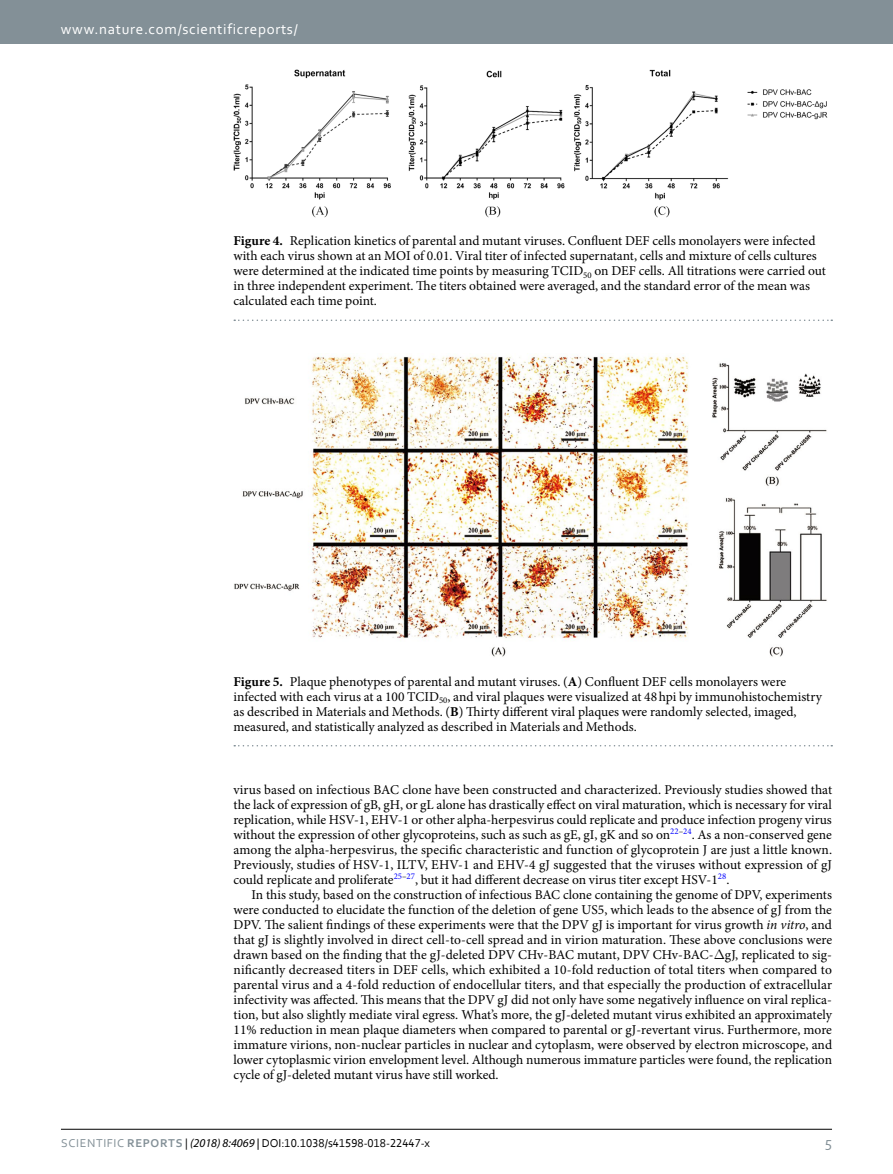
<style>
.page{position:relative;width:893px;height:1174px;background:#fff}
.page>*{position:absolute;margin:0;border:0;box-sizing:border-box;transform-origin:0 0}
.t1{font:15px "Corbel 2";letter-spacing:.045em;color:#fff}
.t2{font:15px "Corbel 2";color:#839097}
.t3{font:13.5px/15px "Minion Pro";color:#000;text-align:justify}
.t4{font:12px "Corbel";color:#000}
.s1{font-weight:700}
.s2{font-style:italic}
.s3{font-family:"Corbel 2";color:#839097}
.s4{font-family:"Corbel Bold 2";color:#839097}
.s5{font-family:"Corbel 2"}
.s6{font-family:"Myriad Pro";font-style:italic}
</style>
<div class="page">
<div style="left:0;top:0;width:893px;height:43px;background:#839097"></div>
<hr style="left:61px;top:1129px;width:771px;height:1px;background:#000">
<img style="left:233px;top:70px;width:594px;height:147px">
<svg style="left:234px;top:319px;width:598px;height:2px"></svg>
<img style="left:234px;top:354px;width:593px;height:303px">
<svg style="left:234px;top:745px;width:598px;height:1px"></svg>
<p class="t1" style="left:61px;top:19px;width:238px">www.nature.com/scientificreports/</p>
<p class="t3" style="left:233px;top:233px;width:594px;text-align:left"><span class="s1">Figure 4.</span> Replication kinetics of parental and mutant viruses. Confluent DEF cells monolayers were infected with each virus shown at an MOI of 0.01. Viral titer of infected supernatant, cells and mixture of cells cultures were determined at the indicated time points by measuring TCID<sub>50</sub> on DEF cells. All titrations were carried out in three independent experiment. The titers obtained were averaged, and the standard error of the mean was calculated each time point.</p>
<p class="t3" style="left:233px;top:674px;width:590px;text-align:left"><span class="s1">Figure 5.</span> Plaque phenotypes of parental and mutant viruses. (<span class="s1">A</span>) Confluent DEF cells monolayers were infected with each virus at a 100 TCID<sub>50</sub>, and viral plaques were visualized at 48hpi by immunohistochemistry as described in Materials and Methods. (<span class="s1">B</span>) Thirty different viral plaques were randomly selected, imaged, measured, and statistically analyzed as described in Materials and Methods.</p>
<p class="t3" style="left:233px;top:782px;width:600px">virus based on infectious BAC clone have been constructed and characterized. Previously studies showed that the lack of expression of gB, gH, or gL alone has drastically effect on viral maturation, which is necessary for viral replication, while HSV-1, EHV-1 or other alpha-herpesvirus could replicate and produce infection progeny virus without the expression of other glycoproteins, such as such as gE, gI, gK and so on<sup>22</sup><sup>–</sup><sup>24</sup>. As a non-conserved gene among the alpha-herpesvirus, the specific characteristic and function of glycoprotein J are just a little known.<br>Previously, studies of HSV-1, ILTV, EHV-1 and EHV-4 gJ suggested that the viruses without expression of gJ could replicate and proliferate<sup>25</sup><sup>–</sup><sup>27</sup>, but it had different decrease on virus titer except HSV-1<sup>28</sup>.</p>
<p class="t3" style="left:233px;top:887px;width:600px;text-indent:18px">In this study, based on the construction of infectious BAC clone containing the genome of DPV, experiments were conducted to elucidate the function of the deletion of gene US5, which leads to the absence of gJ from the DPV. The salient findings of these experiments were that the DPV gJ is important for virus growth <span class="s2">in vitro</span>, and that gJ is slightly involved in direct cell-to-cell spread and in virion maturation. These above conclusions were drawn based on the finding that the gJ-deleted DPV CHv-BAC mutant, DPV CHv-BAC- gJ, replicated to sig&shy;nificantly decreased titers in DEF cells, which exhibited a 10-fold reduction of total titers when compared to parental virus and a 4-fold reduction of endocellular titers, and that especially the production of extracellular infectivity was affected. This means that the DPV gJ did not only have some negatively influence on viral replica&shy;tion, but also slightly mediate viral egress. What’s more, the gJ-deleted mutant virus exhibited an approximately 11% reduction in mean plaque diameters when compared to parental or gJ-revertant virus. Furthermore, more immature virions, non-nuclear particles in nuclear and cytoplasm, were observed by electron microscope, and lower cytoplasmic virion envelopment level. Although numerous immature particles were found, the replication cycle of gJ-deleted mutant virus have still worked.</p>
<p class="t4" style="left:61px;top:1135px;width:370px"><span class="s3">SCientifiC</span> <span class="s4">REPORTS</span> <span class="s5">|</span> <span class="s6">(2018) 8:4069</span> | DOI:10.1038/s41598-018-22447-x</p>
<p class="t2" style="left:825px;top:1132px;width:9px">5</p>
</div>
